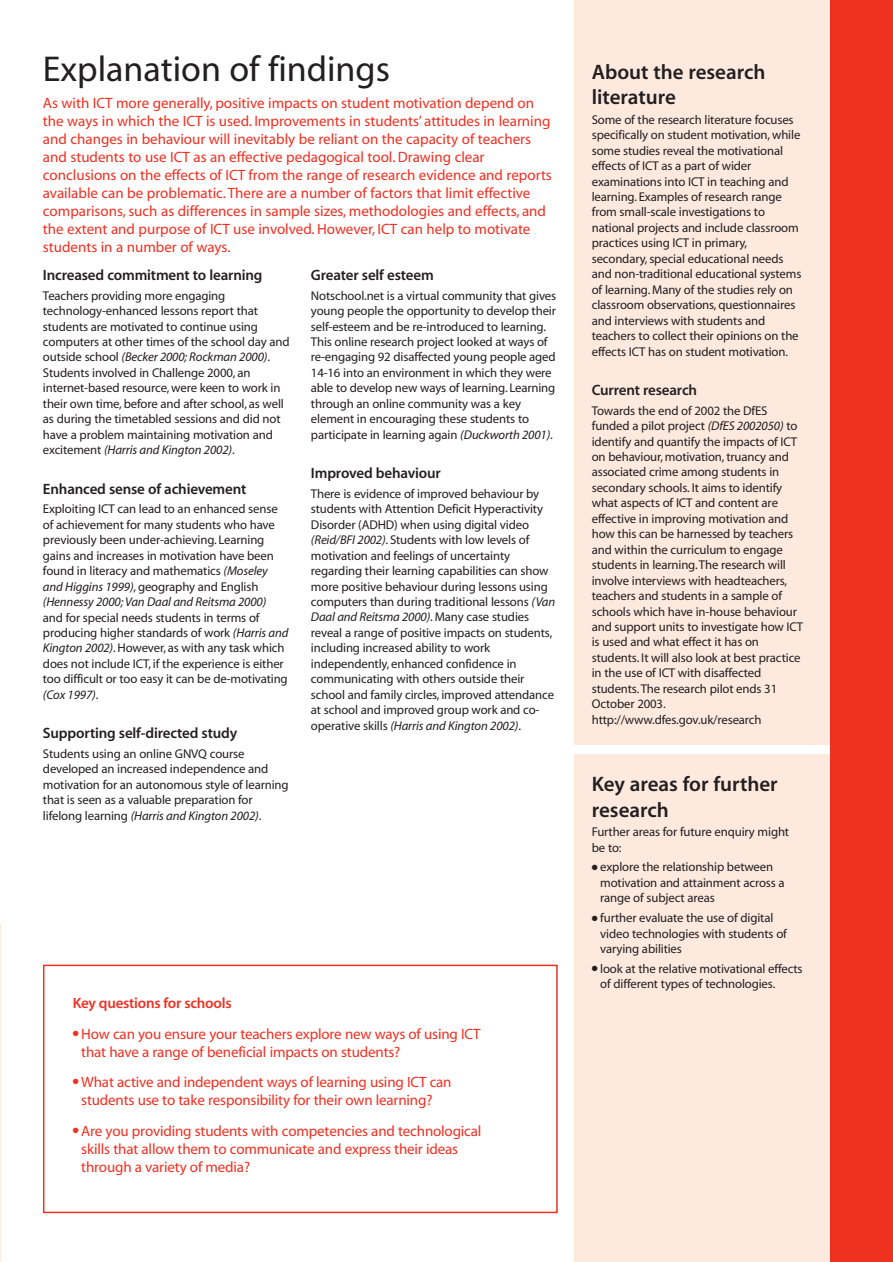
<style>
.page{position:relative;width:893px;height:1262px;background:#fff}
.page>*{position:absolute;margin:0;border:0;box-sizing:border-box;transform-origin:0 0}
.t1{font:36px "Myriad MM 406 600";color:#231f20}
.t2{font:21px/25.2px "Myriad MM 565 600";color:#231f20}
.t3{font:15px/18px "Myriad MM 406 600";color:#ef3122}
.t4{font:15px "Myriad MM 565 600";letter-spacing:-.01em;color:#231f20}
.t5{font:15px "Myriad MM 565 600";letter-spacing:-.015em;color:#ef3122}
.t6{font:12.75px/15.5px "Myriad MM 406 600";letter-spacing:-.01em;color:#231f20}
.t7{font:12.75px "Myriad MM It 406 600";letter-spacing:-.01em;color:#231f20}
.s1{font-family:"Myriad MM 406 600"}
.s2{font-family:"Myriad MM It 406 600"}
</style>
<div class="page">
<div style="left:574px;top:0;width:256px;height:1261px;background:#fde9de"></div>
<hr style="left:0;top:924px;width:1px;height:337px;background:#fde9de">
<div style="left:574px;top:745px;width:256px;height:9px;background:#fff"></div>
<div style="left:830px;top:0;width:62px;height:1261px;background:#ef3122"></div>
<div style="left:43px;top:964px;width:514px;height:249px;border:2px solid #ef3122"></div>
<h1 class="t1" style="left:43px;top:52px;width:348px">Explanation of findings</h1>
<p class="t3" style="left:43px;top:95px;width:510px">As with ICT more generally, positive impacts on student motivation depend on the ways in which the ICT is used. Improvements in students’ attitudes in learning and changes in behaviour will inevitably be reliant on the capacity of teachers and students to use ICT as an effective pedagogical tool. Drawing clear conclusions on the effects of ICT from the range of research evidence and reports available can be problematic. There are a number of factors that limit effective comparisons, such as differences in sample sizes, methodologies and effects, and the extent and purpose of ICT use involved. However, ICT can help to motivate students in a number of ways.</p>
<p class="t4" style="left:43px;top:268px;width:221px">Increased commitment to learning</p>
<p class="t6" style="left:43px;top:288px;width:248px">Teachers providing more engaging technology-enhanced lessons report that students are motivated to continue using computers at other times of the school day and</p>
<p class="t7" style="left:43px;top:351px;width:228px"><span class="s1">outside school</span> (Becker 2000; Rockman 2000)<span class="s1">.</span></p>
<p class="t6" style="left:43px;top:365px;width:242px">Students involved in Challenge 2000, an internet-based resource, were keen to work in their own time, before and after school, as well as during the timetabled sessions and did not have a problem maintaining motivation and</p>
<p class="t7" style="left:43px;top:444px;width:193px"><span class="s1">excitement</span> (Harris and Kington 2002)<span class="s1">.</span></p>
<p class="t4" style="left:43px;top:482px;width:205px">Enhanced sense of achievement</p>
<p class="t6" style="left:43px;top:502px;width:236px">Exploiting ICT can lead to an enhanced sense of achievement for many students who have previously been under-achieving. Learning gains and increases in motivation have been found in literacy and mathematics <span class="s2">(Moseley and Higgins 1999)</span>, geography and English</p>
<p class="t7" style="left:43px;top:596px;width:225px">(Hennessy 2000; Van Daal and Reitsma 2000)</p>
<p class="t6" style="left:43px;top:610px;width:247px">and for special needs students in terms of producing higher standards of work <span class="s2">(Harris and Kington 2002)</span>. However, as with any task which does not include ICT, if the experience is either too difficult or too easy it can be de-motivating</p>
<p class="t7" style="left:43px;top:689px;width:57px">(Cox 1997)<span class="s1">.</span></p>
<p class="t4" style="left:43px;top:726px;width:196px">Supporting self-directed study</p>
<p class="t6" style="left:43px;top:746px;width:247px">Students using an online GNVQ course developed an increased independence and motivation for an autonomous style of learning that is seen as a valuable preparation for</p>
<p class="t7" style="left:43px;top:809px;width:220px"><span class="s1">lifelong learning</span> (Harris and Kington 2002)<span class="s1">.</span></p>
<p class="t4" style="left:311px;top:268px;width:124px">Greater self esteem</p>
<p class="t6" style="left:311px;top:288px;width:247px">Notschool.net is a virtual community that gives young people the opportunity to develop their self-esteem and be re-introduced to learning.<br>This online research project looked at ways of re-engaging 92 disaffected young people aged 14-16 into an environment in which they were able to develop new ways of learning. Learning through an online community was a key element in encouraging these students to participate in learning again <span class="s2">(Duckworth 2001)</span>.</p>
<p class="t4" style="left:311px;top:466px;width:131px">Improved behaviour</p>
<p class="t6" style="left:311px;top:486px;width:246px">There is evidence of improved behaviour by students with Attention Deficit Hyperactivity Disorder (ADHD) when using digital video <span class="s2">(Reid/BFI 2002)</span>. Students with low levels of motivation and feelings of uncertainty regarding their learning capabilities can show more positive behaviour during lessons using computers than during traditional lessons <span class="s2">(Van</span></p>
<p class="t7" style="left:311px;top:611px;width:220px">Daal and Reitsma 2000)<span class="s1">. Many case studies</span></p>
<p class="t6" style="left:311px;top:625px;width:244px">reveal a range of positive impacts on students, including increased ability to work independently, enhanced confidence in communicating with others outside their school and family circles, improved attendance at school and improved group work and co-</p>
<p class="t7" style="left:311px;top:719px;width:211px"><span class="s1">operative skills</span> (Harris and Kington 2002)<span class="s1">.</span></p>
<p class="t5" style="left:73px;top:996px;width:160px">Key questions for schools</p>
<p class="t3" style="left:81px;top:1025px;width:401px;text-indent:-9px">● How can you ensure your teachers explore new ways of using ICT that have a range of beneficial impacts on students?</p>
<p class="t3" style="left:81px;top:1074px;width:372px;text-indent:-9px">● What active and independent ways of learning using ICT can students use to take responsibility for their own learning?</p>
<p class="t3" style="left:81px;top:1122px;width:401px;text-indent:-9px">● Are you providing students with competencies and technological skills that allow them to communicate and express their ideas through a variety of media?</p>
<h2 class="t2" style="left:591px;top:60px;width:175px">About the research literature</h2>
<p class="t6" style="left:591px;top:112px;width:211px">Some of the research literature focuses specifically on student motivation, while some studies reveal the motivational effects of ICT as a part of wider examinations into ICT in teaching and learning. Examples of research range from small-scale investigations to national projects and include classroom practices using ICT in primary, secondary, special educational needs and non-traditional educational systems of learning. Many of the studies rely on classroom observations, questionnaires and interviews with students and teachers to collect their opinions on the effects ICT has on student motivation.</p>
<p class="t4" style="left:591px;top:383px;width:107px">Current research</p>
<p class="t6" style="left:591px;top:403px;width:213px">Towards the end of 2002 the DfES funded a pilot project <span class="s2">(DfES 2002050)</span> to identify and quantify the impacts of ICT on behaviour, motivation, truancy and associated crime among students in secondary schools. It aims to identify what aspects of ICT and content are effective in improving motivation and how this can be harnessed by teachers and within the curriculum to engage students in learning.The research will involve interviews with headteachers, teachers and students in a sample of schools which have in-house behaviour and support units to investigate how ICT is used and what effect it has on students. It will also look at best practice in the use of ICT with disaffected students.The research pilot ends 31<br>October 2003. http://www.dfes.gov.uk/research</p>
<h2 class="t2" style="left:591px;top:772px;width:187px">Key areas for further research</h2>
<p class="t6" style="left:591px;top:824px;width:199px">Further areas for future enquiry might be to:</p>
<p class="t6" style="left:600px;top:860px;width:186px;text-indent:-9px">● explore the relationship between motivation and attainment across a range of subject areas</p>
<p class="t6" style="left:600px;top:910px;width:188px;text-indent:-9px">● further evaluate the use of digital video technologies with students of varying abilities</p>
<p class="t6" style="left:600px;top:961px;width:204px;text-indent:-9px">● look at the relative motivational effects of different types of technologies.</p>
</div>
